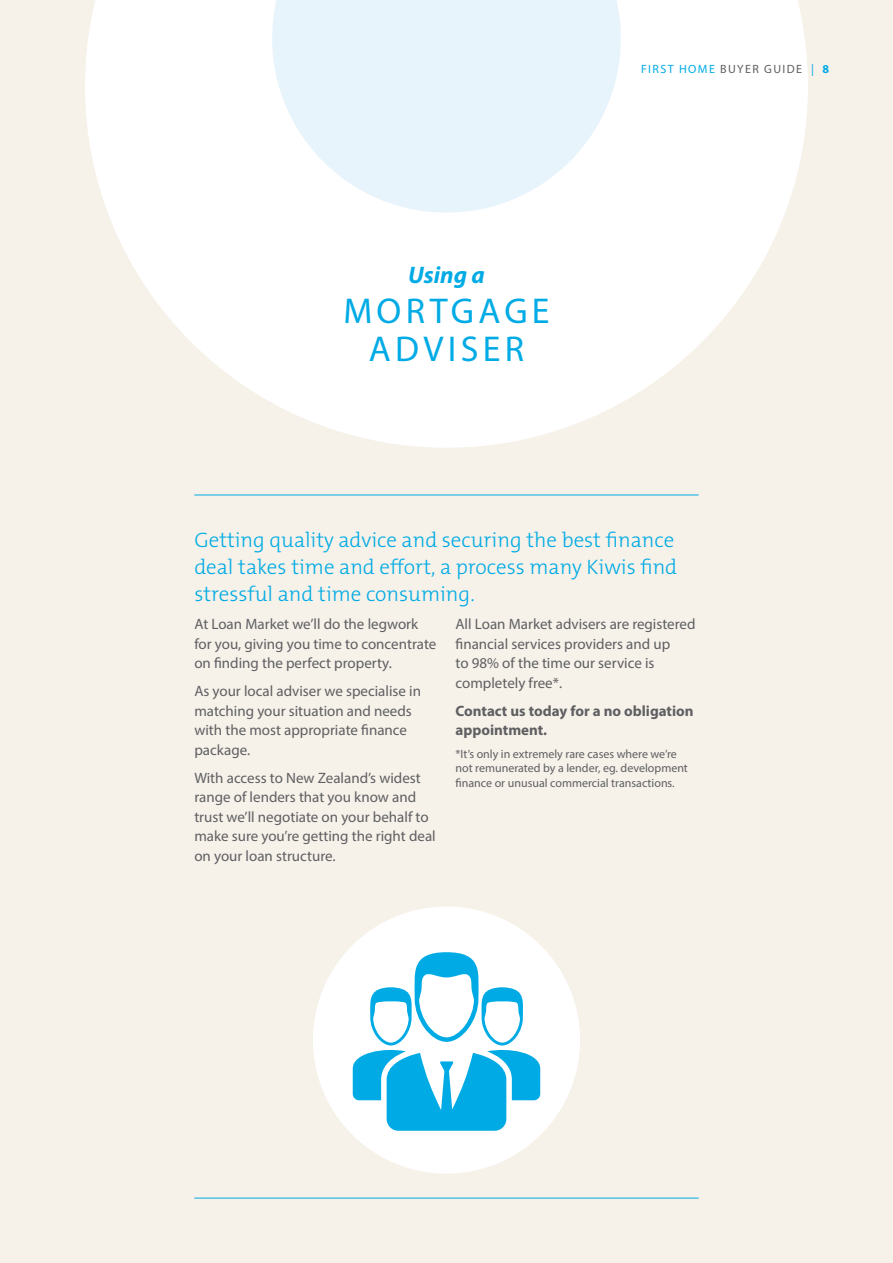
<style>
.page{position:relative;width:893px;height:1263px;background:#f6f1e9}
.page>*{position:absolute;margin:0;border:0;box-sizing:border-box;transform-origin:0 0}
.t1{font:36px/37.5px "Myriad Pro";letter-spacing:.12em;color:#00abe5;text-align:center}
.t2{font:italic 700 24px "Myriad Pro";color:#00abe5}
.t3{font:300 21px/27px "The Mix B3";color:#00abe5}
.t4{font:15px/19.5px "Myriad Pro";color:#5f5f62}
.t5{font:700 15px/19.5px "Myriad Pro";color:#5f5f62}
.t6{font:12px/14.4px "Myriad Pro";color:#5f5f62}
.t7{font:12px "Myriad Pro";letter-spacing:.12em;color:#00abe5}
.s1{color:#5f5f62}
.s2{font-weight:700}
</style>
<div class="page">
<svg style="left:85px;top:0;width:723px;height:448px;fill:#fff"></svg>
<svg style="left:272px;top:0;width:349px;height:213px;background:#ecf5fb"></svg>
<div style="left:313px;top:906px;width:267px;height:268px;background:#fff;border-radius:50%"></div>
<hr style="left:194px;top:1198px;width:505px;height:1px;background:#00abe5">
<svg style="left:353px;top:952px;width:187px;height:179px"></svg>
<hr style="left:194px;top:495px;width:505px;height:1px;background:#00abe5">
<h2 class="t2" style="left:408px;top:259px;width:78px">Using a</h2>
<h1 class="t1" style="left:343px;top:292px;width:208px">MORTGAGE<br>ADVISER</h1>
<p class="t7" style="left:641px;top:61px;width:190px">FIRST HOME <span class="s1">BUYER GUIDE</span> | <span class="s2">8</span></p>
<h3 class="t3" style="left:194px;top:527px;width:484px">Getting quality advice and securing the best finance deal takes time and effort, a process many Kiwis find stressful and time consuming.</h3>
<p class="t4" style="left:194px;top:614px;width:244px">At Loan Market we’ll do the legwork for you, giving you time to concentrate on finding the perfect property.</p>
<p class="t4" style="left:194px;top:681px;width:228px">As your local adviser we specialise in matching your situation and needs with the most appropriate finance package.</p>
<p class="t4" style="left:194px;top:768px;width:243px">With access to New Zealand’s widest range of lenders that you know and trust we’ll negotiate on your behalf to make sure you’re getting the right deal on your loan structure.</p>
<p class="t4" style="left:455px;top:614px;width:241px">All Loan Market advisers are registered financial services providers and up<br>to 98% of the time our service is completely free*.</p>
<p class="t5" style="left:455px;top:700px;width:240px">Contact us today for a no obligation appointment.</p>
<p class="t6" style="left:455px;top:747px;width:234px">*It’s only in extremely rare cases where we’re not remunerated by a lender, eg. development finance or unusual commercial transactions.</p>
</div>
